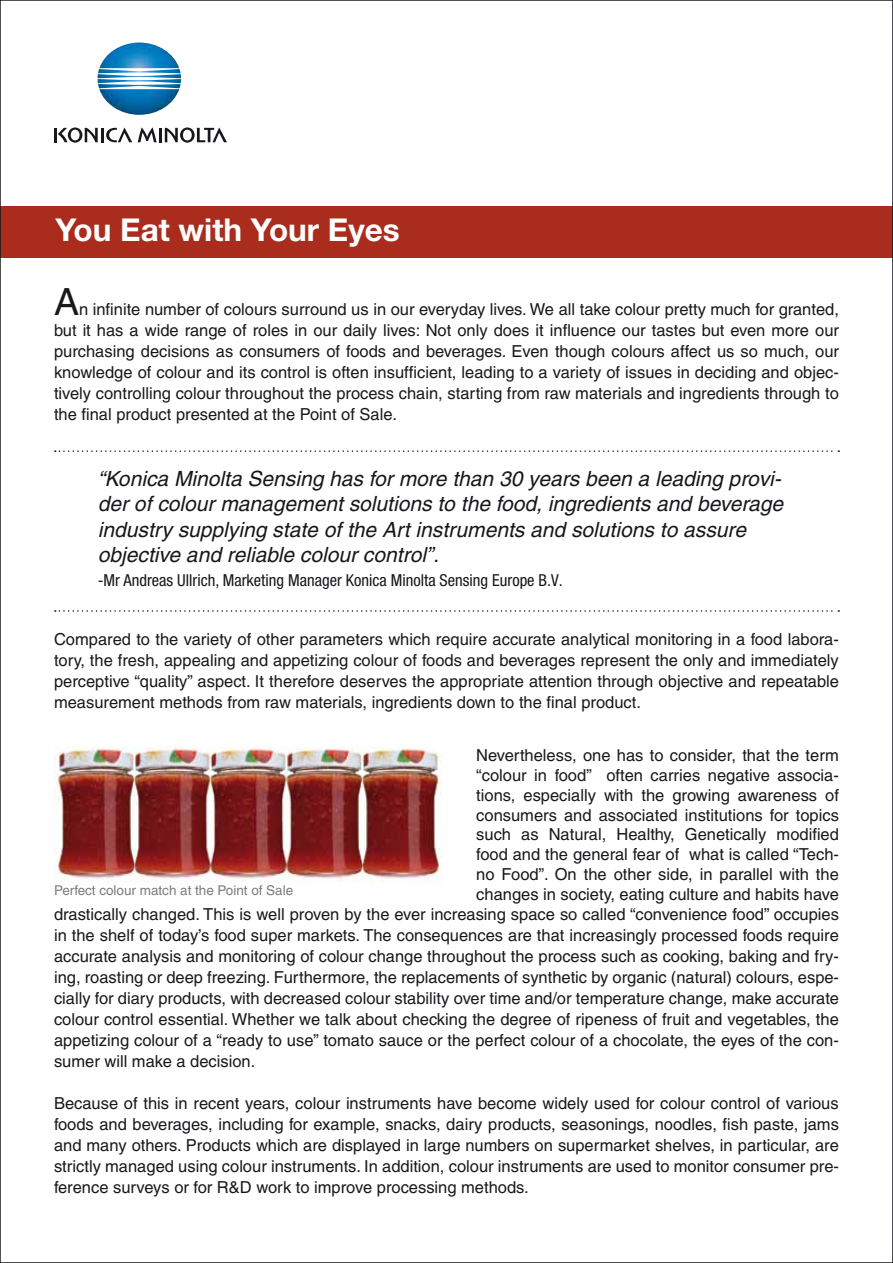
<style>
.page{position:relative;width:893px;height:1263px;background:#fff}
.page>*{position:absolute;margin:0;border:0;box-sizing:border-box;transform-origin:0 0}
.t1{font:37.5px "Helvetica";color:#1a171c}
.t2{font:700 31.5px "Helvetica KM";color:#fff}
.t3{font:italic 21px/25.2px "Helvetica";color:#1a171c}
.t4{font:16.5px/21px "Helvetica";color:#1a171c;text-align:justify}
.t5{font:condensed 16.5px "Helvetica KM";color:#1a171c}
.t6{font:13.5px "Helvetica";color:#7b7c7e}
</style>
<div class="page">
<div style="left:0;top:206px;width:893px;height:52px;background:#aa2c1c"></div>
<img style="left:98px;top:43px;width:83px;height:72px">
<hr style="left:54px;top:128px;width:3px;height:14px;background:#1a171c">
<hr style="left:101px;top:128px;width:3px;height:14px;background:#1a171c">
<svg style="left:106px;top:127px;width:26px;height:15px"></svg>
<svg style="left:58px;top:127px;width:40px;height:16px"></svg>
<svg style="left:138px;top:127px;width:89px;height:16px"></svg>
<img style="left:54px;top:746px;width:387px;height:136px">
<svg style="left:55px;top:450px;width:784px;height:2px"></svg>
<svg style="left:55px;top:610px;width:784px;height:2px"></svg>
<h2 class="t2" style="left:55px;top:211px;width:346px">You Eat with Your Eyes</h2>
<h1 class="t1" style="left:54px;top:280px;width:27px">A</h1>
<p class="t4" style="left:54px;top:298px;width:786px;text-indent:25px">n infinite number of colours surround us in our everyday lives. We all take colour pretty much for granted, but it has a wide range of roles in our daily lives: Not only does it influence our tastes but even more our purchasing decisions as consumers of foods and beverages. Even though colours affect us so much, our knowledge of colour and its control is often insufficient, leading to a variety of issues in deciding and objec&shy;tively controlling colour throughout the process chain, starting from raw materials and ingredients through to the final product presented at the Point of Sale.</p>
<p class="t3" style="left:98px;top:466px;width:687px">“Konica Minolta Sensing has for more than 30 years been a leading provi&shy;der of colour management solutions to the food, ingredients and beverage industry supplying state of the Art instruments and solutions to assure objective and reliable colour control”.</p>
<p class="t5" style="left:98px;top:570px;width:466px">-Mr Andreas Ullrich, Marketing Manager Konica Minolta Sensing Europe B.V.</p>
<p class="t4" style="left:54px;top:629px;width:786px">Compared to the variety of other parameters which require accurate analytical monitoring in a food labora&shy;tory, the fresh, appealing and appetizing colour of foods and beverages represent the only and immediately perceptive “quality” aspect. It therefore deserves the appropriate attention through objective and repeatable measurement methods from raw materials, ingredients down to the final product.</p>
<p class="t4" style="left:476px;top:745px;width:364px">Nevertheless, one has to consider, that the term</p>
<p class="t4" style="left:476px;top:765px;width:364px">“colour in food” often carries negative associa-</p>
<p class="t4" style="left:476px;top:784px;width:364px">tions, especially with the growing awareness of</p>
<p class="t4" style="left:476px;top:804px;width:364px">consumers and associated institutions for topics</p>
<p class="t4" style="left:476px;top:824px;width:364px">such as Natural, Healthy, Genetically modified</p>
<p class="t4" style="left:476px;top:844px;width:364px">food and the general fear of what is called “Tech-</p>
<p class="t4" style="left:476px;top:864px;width:364px">no Food”. On the other side, in parallel with the</p>
<p class="t4" style="left:476px;top:883px;width:364px">changes in society, eating culture and habits have</p>
<p class="t4" style="left:54px;top:903px;width:786px">drastically changed. This is well proven by the ever increasing space so called “convenience food” occupies</p>
<p class="t4" style="left:54px;top:924px;width:786px">in the shelf of today’s food super markets. The consequences are that increasingly processed foods require</p>
<p class="t4" style="left:54px;top:945px;width:786px">accurate analysis and monitoring of colour change throughout the process such as cooking, baking and fry-</p>
<p class="t4" style="left:54px;top:966px;width:786px">ing, roasting or deep freezing. Furthermore, the replacements of synthetic by organic (natural) colours, espe-</p>
<p class="t4" style="left:54px;top:987px;width:787px">cially for diary products, with decreased colour stability over time and/or temperature change, make accurate</p>
<p class="t4" style="left:54px;top:1008px;width:786px">colour control essential. Whether we talk about checking the degree of ripeness of fruit and vegetables, the</p>
<p class="t4" style="left:54px;top:1029px;width:786px">appetizing colour of a “ready to use” tomato sauce or the perfect colour of a chocolate, the eyes of the con-</p>
<p class="t4" style="left:54px;top:1050px;width:203px">sumer will make a decision.</p>
<p class="t4" style="left:54px;top:1092px;width:786px">Because of this in recent years, colour instruments have become widely used for colour control of various foods and beverages, including for example, snacks, dairy products, seasonings, noodles, fish paste, jams and many others. Products which are displayed in large numbers on supermarket shelves, in particular, are strictly managed using colour instruments. In addition, colour instruments are used to monitor consumer pre&shy;ference surveys or for R&amp;D work to improve processing methods.</p>
<p class="t6" style="left:54px;top:882px;width:241px">Perfect colour match at the Point of Sale</p>
</div>
